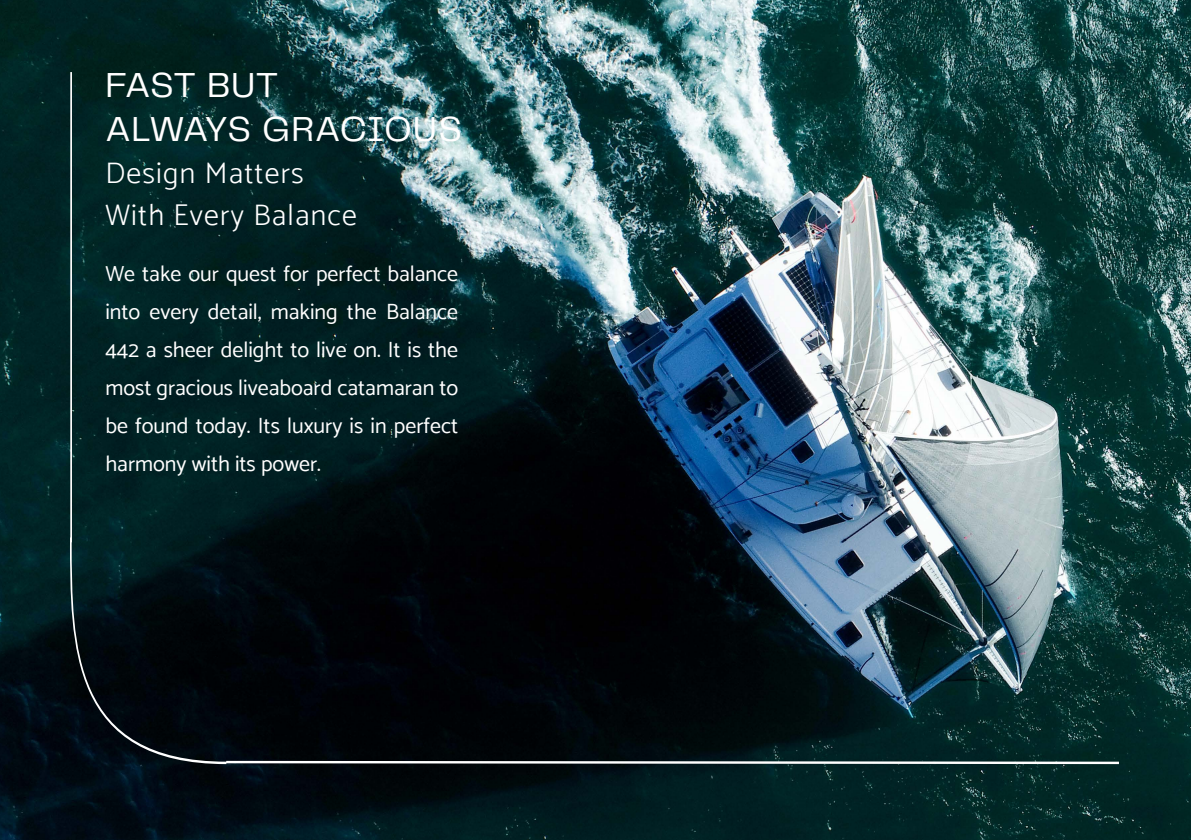
<style>
.page{position:relative;width:1191px;height:840px;background:#fff}
.page>*{position:absolute;margin:0;border:0;box-sizing:border-box;transform-origin:0 0}
.t1{font:36px "Telegraf";letter-spacing:-.01em;color:#fff}
.t2{font:300 30px "Catamaran";letter-spacing:.04em;color:#fff}
.t3{font:22px/38px "Catamaran";color:#fff;text-align:justify}
</style>
<div class="page">
<img style="left:0;top:0;width:1191px;height:839px">
<img style="left:70px;top:72px;width:1049px;height:691px">
<p class="t1" style="left:105px;top:62px;width:175px">FAST BUT</p>
<p class="t1" style="left:105px;top:105px;width:358px">ALWAYS GRACIOUS</p>
<p class="t2" style="left:105px;top:155px;width:200px">Design Matters</p>
<p class="t2" style="left:105px;top:197px;width:253px">With Every Balance</p>
<p class="t3" style="left:105px;top:254px;width:354px">We take our quest for perfect balance into every detail, making the Balance 442 a sheer delight to live on. It is the most gracious liveaboard catamaran to be found today. Its luxury is in perfect harmony with its power.</p>
</div>
